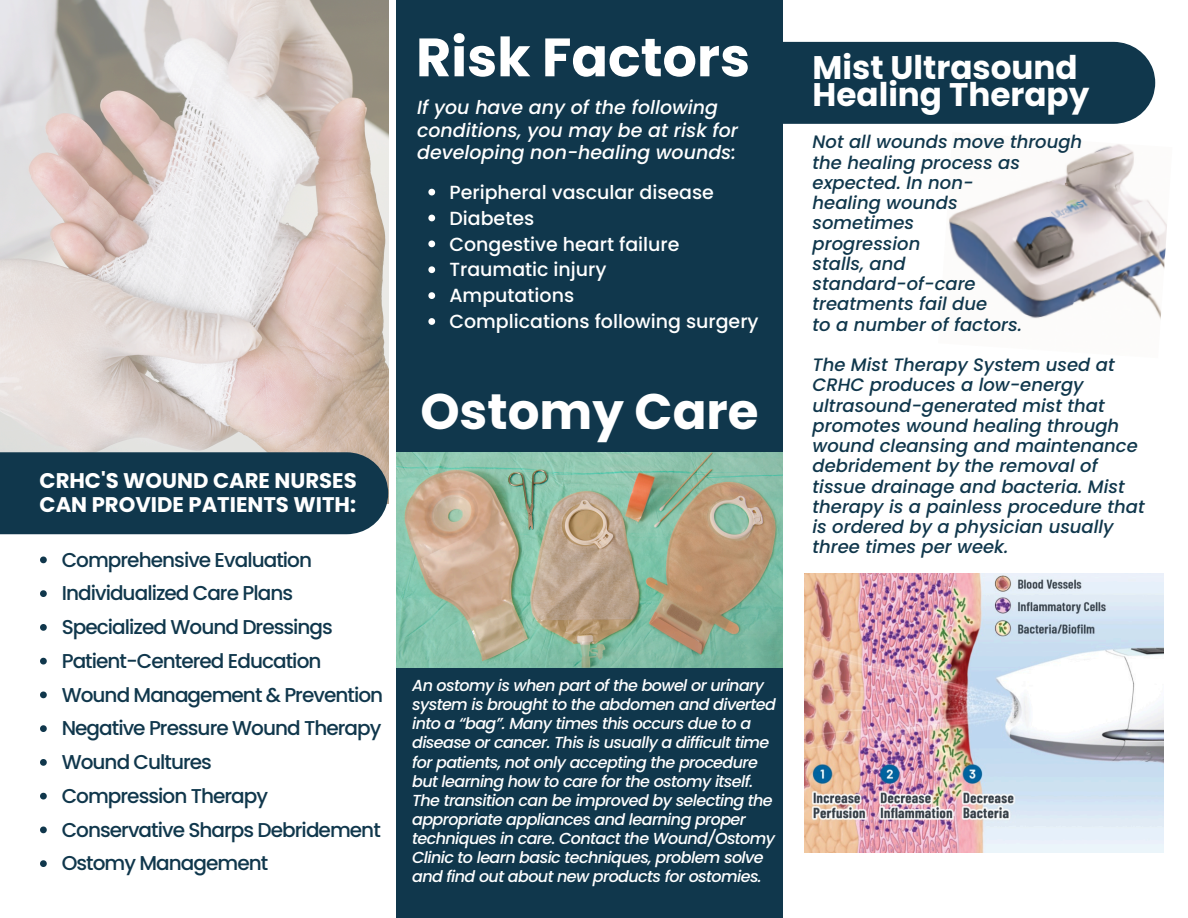
<style>
.page{position:relative;width:1188px;height:918px;background:#10374c}
.page>*{position:absolute;margin:0;border:0;box-sizing:border-box;transform-origin:0 0}
.t1{font:700 54px "Poppins";color:#fff}
.t2{font:700 49.95px "Poppins";color:#fff}
.t3{font:700 32.7px "Poppins";color:#fff}
.t4{font:700 21.15px/23.7px "Poppins";color:#fff}
.t5{font:500 20.1px "Poppins";letter-spacing:-.045em;color:#10374c}
.t6{font:500 19.05px "Poppins";color:#fff}
.t7{font:italic 500 19.05px/22.5px "Poppins";color:#fff}
.t8{font:italic 500 18px/20.2px "Poppins";color:#10374c}
.t9{font:italic 500 16.05px/19.2px "Poppins";letter-spacing:-.04em;color:#fff}
</style>
<div class="page">
<div style="left:0;top:0;width:396px;height:918px;background:#fff"></div>
<img style="left:0;top:0;width:388px;height:452px">
<div style="left:0;top:452px;width:388px;height:82px;background:#10374c"></div>
<div style="left:783px;top:0;width:405px;height:918px;background:#fff"></div>
<img style="left:396px;top:452px;width:387px;height:215px">
<img style="left:805px;top:573px;width:359px;height:279px">
<div style="left:783px;top:42px;width:372px;height:82px;background:#10374c"></div>
<img style="left:949px;top:144px;width:218px;height:175px">
<svg style="left:40px;top:557px;width:7px;height:6px"></svg>
<svg style="left:40px;top:590px;width:7px;height:7px"></svg>
<svg style="left:40px;top:624px;width:7px;height:7px"></svg>
<svg style="left:40px;top:658px;width:7px;height:7px"></svg>
<svg style="left:40px;top:692px;width:7px;height:6px"></svg>
<svg style="left:40px;top:725px;width:7px;height:7px"></svg>
<svg style="left:40px;top:759px;width:7px;height:7px"></svg>
<svg style="left:40px;top:793px;width:7px;height:7px"></svg>
<svg style="left:40px;top:827px;width:7px;height:6px"></svg>
<svg style="left:40px;top:860px;width:7px;height:7px"></svg>
<svg style="left:428px;top:189px;width:7px;height:6px"></svg>
<svg style="left:428px;top:215px;width:7px;height:6px"></svg>
<svg style="left:428px;top:240px;width:7px;height:7px"></svg>
<svg style="left:428px;top:266px;width:7px;height:7px"></svg>
<svg style="left:428px;top:292px;width:7px;height:7px"></svg>
<svg style="left:428px;top:318px;width:7px;height:7px"></svg>
<p class="t4" style="left:40px;top:469px;width:319px">CRHC'S WOUND CARE NURSES<br>CAN PROVIDE PATIENTS WITH:</p>
<p class="t5" style="left:62px;top:546px;width:252px">Comprehensive Evaluation</p>
<h3 class="t5" style="left:62px;top:579px;width:233px">Individualized Care Plans</h3>
<p class="t5" style="left:62px;top:613px;width:273px">Specialized Wound Dressings</p>
<p class="t5" style="left:62px;top:647px;width:261px">Patient-Centered Education</p>
<p class="t5" style="left:62px;top:681px;width:323px">Wound Management &amp; Prevention</p>
<p class="t5" style="left:62px;top:714px;width:321px">Negative Pressure Wound Therapy</p>
<p class="t5" style="left:62px;top:748px;width:152px">Wound Cultures</p>
<p class="t5" style="left:62px;top:782px;width:208px">Compression Therapy</p>
<p class="t5" style="left:62px;top:816px;width:321px">Conservative Sharps Debridement</p>
<p class="t5" style="left:62px;top:849px;width:208px">Ostomy Management</p>
<p class="t1" style="left:416px;top:20px;width:336px">Risk Factors</p>
<p class="t7" style="left:417px;top:97px;width:302px">If you have any of the following</p>
<p class="t7" style="left:417px;top:119px;width:323px">conditions, you may be at risk for developing non-healing wounds:</p>
<h1 class="t6" style="left:449px;top:179px;width:266px">Peripheral vascular disease</h1>
<h2 class="t6" style="left:449px;top:205px;width:86px">Diabetes</h2>
<h5 class="t6" style="left:449px;top:231px;width:232px">Congestive heart failure</h5>
<p class="t6" style="left:449px;top:256px;width:159px">Traumatic injury</p>
<p class="t6" style="left:449px;top:282px;width:126px">Amputations</p>
<p class="t6" style="left:449px;top:308px;width:311px">Complications following surgery</p>
<p class="t2" style="left:420px;top:377px;width:340px">Ostomy Care</p>
<p class="t9" style="left:412px;top:676px;width:365px">An ostomy is when part of the bowel or urinary system is brought to the abdomen and diverted into a “bag”. Many times this occurs due to a disease or cancer. This is usually a difficult time for patients, not only accepting the procedure but learning how to care for the ostomy itself.<br>The transition can be improved by selecting the appropriate appliances and learning proper techniques in care. Contact the Wound/Ostomy Clinic to learn basic techniques, problem solve and find out about new products for ostomies.</p>
<p class="t3" style="left:813px;top:45px;width:267px">Mist Ultrasound</p>
<p class="t3" style="left:813px;top:72px;width:278px">Healing Therapy</p>
<h5 class="t8" style="left:813px;top:132px;width:271px">Not all wounds move through the healing process as expected. In non-<br>healing wounds<br>sometimes<br>progression<br>stalls, and<br>standard-of-care<br>treatments fail due</h5>
<h5 class="t8" style="left:813px;top:314px;width:211px">to a number of factors.</h5>
<h5 class="t8" style="left:813px;top:355px;width:334px">The Mist Therapy System used at<br>CRHC produces a low-energy ultrasound-generated mist that promotes wound healing through wound cleansing and maintenance debridement by the removal of tissue drainage and bacteria. Mist therapy is a painless procedure that is ordered by a physician usually three times per week.</h5>
</div>
